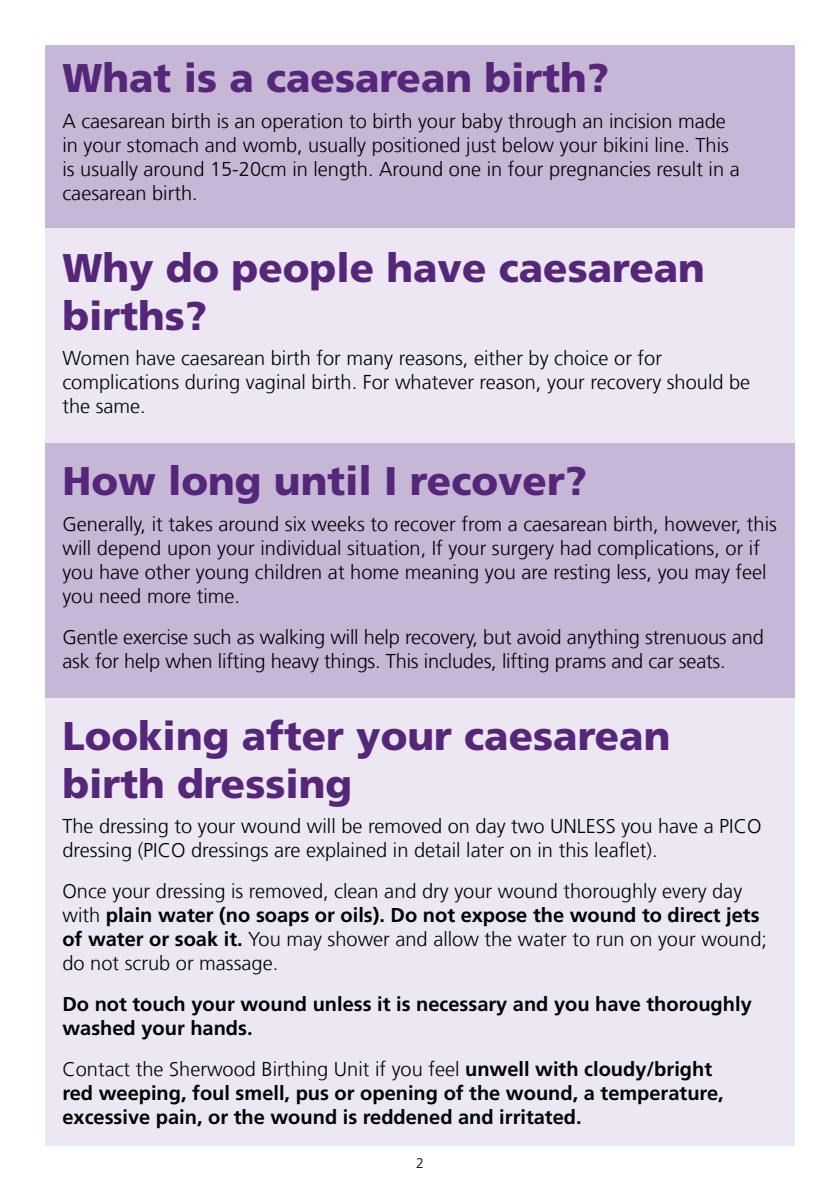
<style>
.page{position:relative;width:840px;height:1191px;background:#fff}
.page>*{position:absolute;margin:0;border:0;box-sizing:border-box;transform-origin:0 0}
.t1{font:900 40px/48px "Frutiger LT Com";color:#552679}
.t2{font:300 20px/24px "Frutiger LT Com";color:#000}
.t3{font:700 20px/24px "Frutiger LT Com";color:#000}
.t4{font:300 14px "Frutiger LT Com";color:#000}
.s1{font-weight:700}
.s2{font-weight:300}
</style>
<div class="page">
<div style="left:45px;top:45px;width:749px;height:1100px;background:#ece7f2"></div>
<div style="left:45px;top:45px;width:749px;height:183px;background:#c7b7d6"></div>
<div style="left:45px;top:443px;width:749px;height:254px;background:#c7b7d6"></div>
<h1 class="t1" style="left:62px;top:54px;width:548px">What is a caesarean birth?</h1>
<p class="t2" style="left:62px;top:109px;width:678px">A caesarean birth is an operation to birth your baby through an incision made in your stomach and womb, usually positioned just below your bikini line. This is usually around 15-20cm in length. Around one in four pregnancies result in a caesarean birth.</p>
<h1 class="t1" style="left:62px;top:244px;width:643px">Why do people have caesarean births?</h1>
<p class="t2" style="left:62px;top:346px;width:689px">Women have caesarean birth for many reasons, either by choice or for complications during vaginal birth. For whatever reason, your recovery should be the same.</p>
<h1 class="t1" style="left:62px;top:457px;width:526px">How long until I recover?</h1>
<p class="t2" style="left:62px;top:512px;width:715px">Generally, it takes around six weeks to recover from a caesarean birth, however, this will depend upon your individual situation, If your surgery had complications, or if you have other young children at home meaning you are resting less, you may feel you need more time.</p>
<p class="t2" style="left:62px;top:625px;width:702px">Gentle exercise such as walking will help recovery, but avoid anything strenuous and ask for help when lifting heavy things. This includes, lifting prams and car seats.</p>
<h1 class="t1" style="left:62px;top:711px;width:609px">Looking after your caesarean birth dressing</h1>
<p class="t2" style="left:62px;top:814px;width:700px">The dressing to your wound will be removed on day two UNLESS you have a PICO dressing (PICO dressings are explained in detail later on in this leaflet).</p>
<p class="t2" style="left:62px;top:879px;width:705px">Once your dressing is removed, clean and dry your wound thoroughly every day with <span class="s1">plain water (no soaps or oils). Do not expose the wound to direct jets of water or soak it.</span> You may shower and allow the water to run on your wound; do not scrub or massage.</p>
<p class="t3" style="left:62px;top:992px;width:690px">Do not touch your wound unless it is necessary and you have thoroughly washed your hands.</p>
<p class="t3" style="left:62px;top:1057px;width:662px"><span class="s2">Contact the Sherwood Birthing Unit if you feel</span> unwell with cloudy/bright red weeping, foul smell, pus or opening of the wound, a temperature, excessive pain, or the wound is reddened and irritated.</p>
<p class="t4" style="left:416px;top:1155px;width:9px">2</p>
</div>
